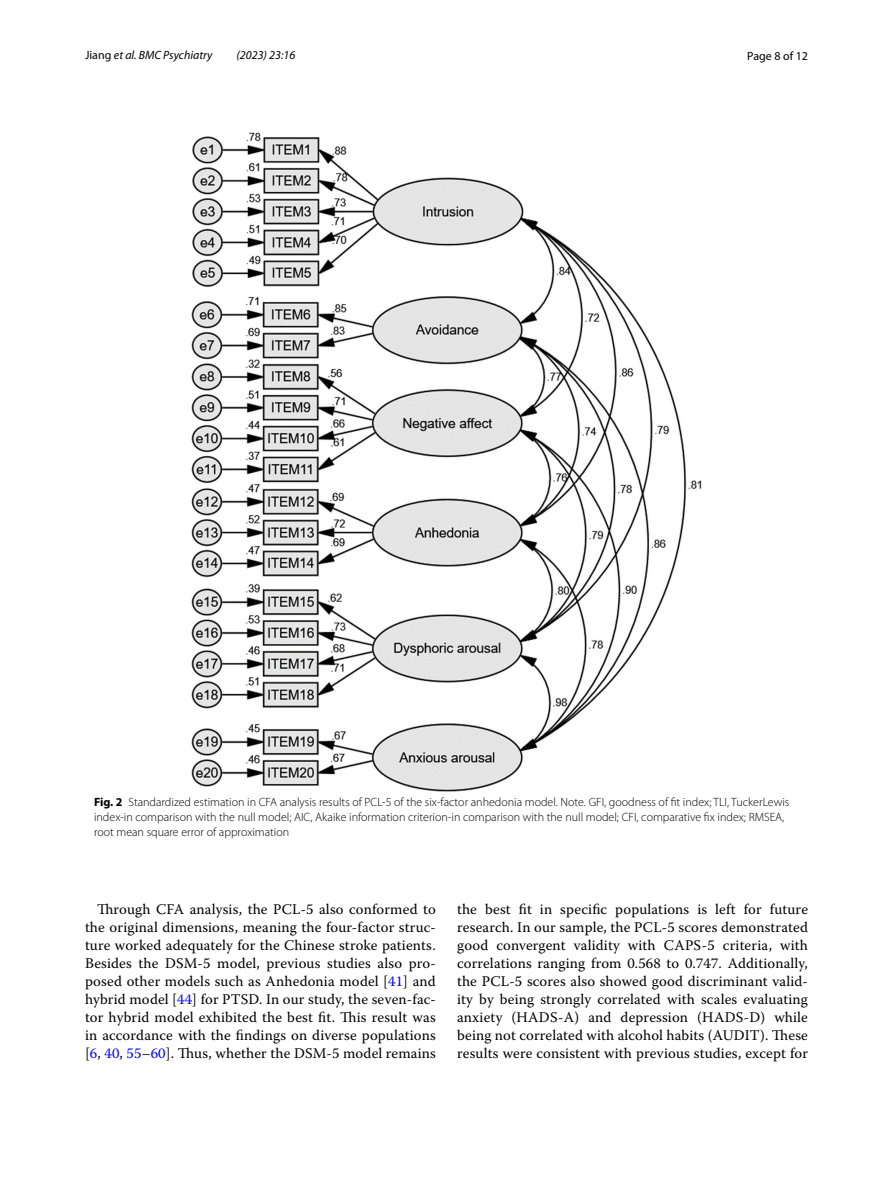
<style>
.page{position:relative;width:893px;height:1187px;background:#fff}
.page>*{position:absolute;margin:0;border:0;box-sizing:border-box;transform-origin:0 0}
.t1{font:14.7px/18px "Warnock Pro";letter-spacing:.01em;color:#000;text-align:justify}
.t2{font:300 12px/15px "Myriad Pro";color:#000}
.t3{font:italic 12px "Myriad Pro";color:#000}
.t4{font:12px "Myriad Pro";color:#000}
.s1{font-style:normal}
.s2{font-weight:700}
.s3{color:#00f}
</style>
<div class="page">
<img style="left:191px;top:133px;width:511px;height:658px">
<p class="t3" style="left:85px;top:48px;width:129px"><span class="s1">Jiang</span> et al. BMC Psychiatry</p>
<p class="t3" style="left:237px;top:48px;width:60px">(2023) 23:16</p>
<p class="t4" style="left:747px;top:48px;width:62px">Page 8 of 12</p>
<p class="t2" style="left:94px;top:794px;width:697px"><span class="s2">Fig. 2</span> Standardized estimation in CFA analysis results of PCL-5 of the six-factor anhedonia model. Note. GFI, goodness of fit index; TLI, TuckerLewis index-in comparison with the null model; AIC, Akaike information criterion-in comparison with the null model; CFI, comparative fix index; RMSEA, root mean square error of approximation</p>
<p class="t1" style="left:85px;top:900px;width:352px;text-indent:12px">Through CFA analysis, the PCL-5 also conformed to the original dimensions, meaning the four-factor struc&shy;ture worked adequately for the Chinese stroke patients.<br>Besides the DSM-5 model, previous studies also pro&shy;posed other models such as Anhedonia model [<span class="s3">41</span>] and hybrid model [<span class="s3">44</span>] for PTSD. In our study, the seven-fac&shy;tor hybrid model exhibited the best fit. This result was in accordance with the findings on diverse populations [<span class="s3">6</span>, <span class="s3">40</span>, <span class="s3">55</span>–<span class="s3">60</span>]. Thus, whether the DSM-5 model remains</p>
<p class="t1" style="left:457px;top:900px;width:352px">the best fit in specific populations is left for future research. In our sample, the PCL-5 scores demonstrated good convergent validity with CAPS-5 criteria, with correlations ranging from 0.568 to 0.747. Additionally, the PCL-5 scores also showed good discriminant valid&shy;ity by being strongly correlated with scales evaluating anxiety (HADS-A) and depression (HADS-D) while being not correlated with alcohol habits (AUDIT). These results were consistent with previous studies, except for</p>
</div>
